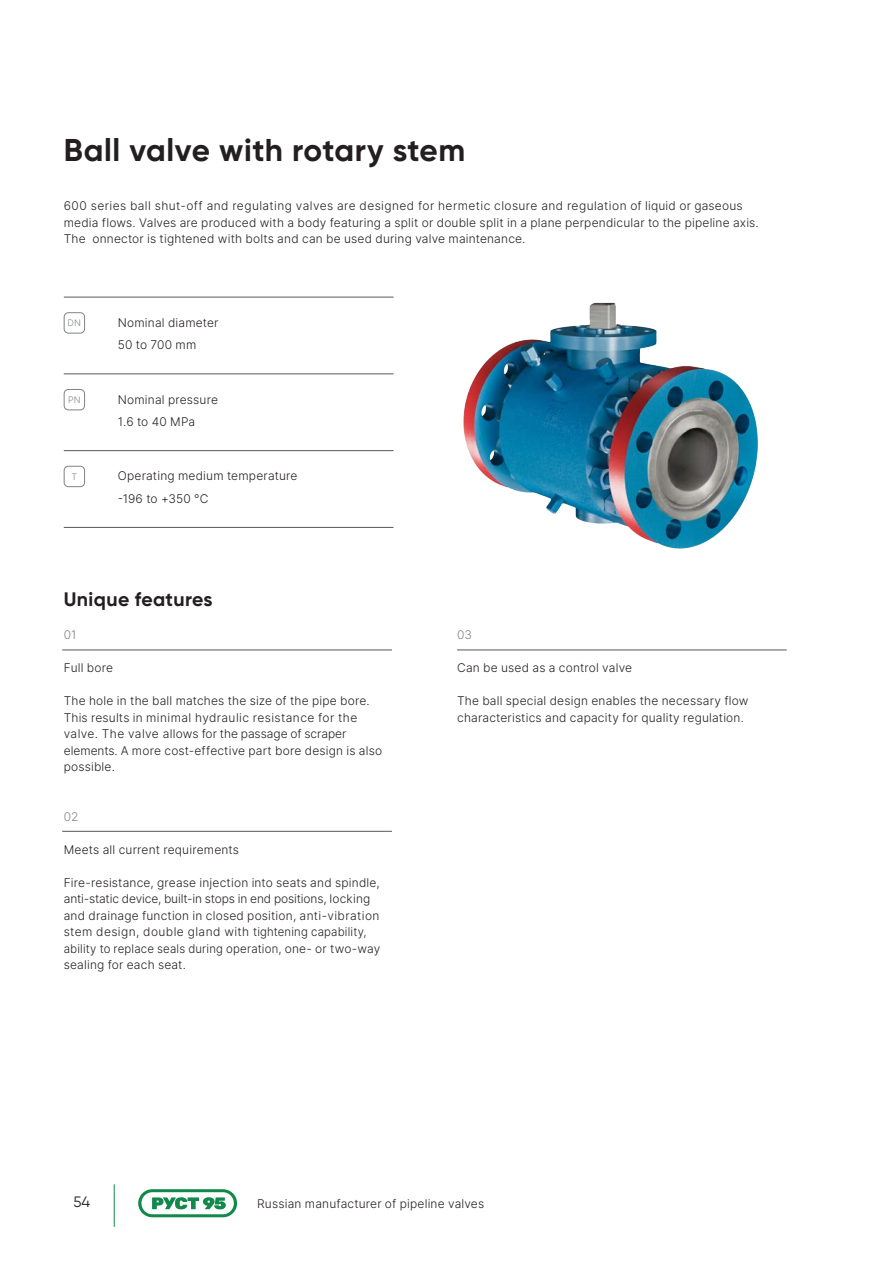
<style>
.page{position:relative;width:893px;height:1263px;background:#fff}
.page>*{position:absolute;margin:0;border:0;box-sizing:border-box;transform-origin:0 0}
.t1{font:700 31.5px "Gilroy";letter-spacing:.02em;color:#231f20}
.t2{font:700 19.5px "Gilroy";letter-spacing:.02em;color:#231f20}
.t3{font:15px "Gilroy";color:#231f20}
.t4{font:12px/16.5px "Inter Light BETA";letter-spacing:.015em;color:#231f20}
.t5{font:12px "Inter Light BETA";color:#808285}
.t6{font:9px "Inter Light BETA";color:#808285}
</style>
<div class="page">
<hr style="left:114px;top:1184px;width:1px;height:43px;background:#11894b">
<svg style="left:138px;top:1189px;width:99px;height:28px"></svg>
<hr style="left:64px;top:297px;width:330px;height:1px;background:#57585a">
<div style="left:64px;top:312px;width:21px;height:21px;border:1px solid #808285;border-radius:4px"></div>
<hr style="left:64px;top:373px;width:330px;height:1px;background:#57585a">
<div style="left:64px;top:389px;width:21px;height:21px;border:1px solid #808285;border-radius:4px"></div>
<hr style="left:64px;top:450px;width:330px;height:1px;background:#57585a">
<div style="left:64px;top:466px;width:21px;height:21px;border:1px solid #808285;border-radius:4px"></div>
<hr style="left:64px;top:527px;width:330px;height:1px;background:#57585a">
<hr style="left:62px;top:649px;width:330px;height:1px;background:#57585a">
<hr style="left:62px;top:831px;width:330px;height:1px;background:#57585a">
<hr style="left:457px;top:649px;width:330px;height:1px;background:#57585a">
<img style="left:463px;top:302px;width:295px;height:247px">
<h1 class="t1" style="left:64px;top:130px;width:403px">Ball valve with rotary stem</h1>
<p class="t4" style="left:64px;top:197px;width:697px">600 series ball shut-off and regulating valves are designed for hermetic closure and regulation of liquid or gaseous media flows. Valves are produced with a body featuring a split or double split in a plane perpendicular to the pipeline axis.<br>The onnector is tightened with bolts and can be used during valve maintenance.</p>
<p class="t6" style="left:68px;top:317px;width:15px">DN</p>
<p class="t4" style="left:118px;top:311px;width:102px;line-height:22.5px">Nominal diameter<br>50 to 700 mm</p>
<p class="t6" style="left:68px;top:393px;width:14px">PN</p>
<p class="t4" style="left:118px;top:388px;width:102px;line-height:22.5px">Nominal pressure<br>1.6 to 40 MPa</p>
<p class="t6" style="left:71px;top:470px;width:7px">T</p>
<p class="t4" style="left:118px;top:464px;width:181px;line-height:22.5px">Operating medium temperature -196 to +350 °C</p>
<h2 class="t2" style="left:64px;top:587px;width:150px">Unique features</h2>
<p class="t5" style="left:64px;top:626px;width:14px">01</p>
<p class="t4" style="left:64px;top:659px;width:51px">Full bore</p>
<p class="t4" style="left:64px;top:692px;width:320px">The hole in the ball matches the size of the pipe bore.<br>This results in minimal hydraulic resistance for the valve. The valve allows for the passage of scraper elements. A more cost-effective part bore design is also possible.</p>
<p class="t5" style="left:64px;top:808px;width:16px">02</p>
<p class="t4" style="left:64px;top:841px;width:177px">Meets all current requirements</p>
<p class="t4" style="left:64px;top:874px;width:318px">Fire-resistance, grease injection into seats and spindle, anti-static device, built-in stops in end positions, locking and drainage function in closed position, anti-vibration stem design, double gland with tightening capability, ability to replace seals during operation, one- or two-way sealing for each seat.</p>
<p class="t5" style="left:457px;top:626px;width:16px">03</p>
<p class="t4" style="left:457px;top:659px;width:177px">Can be used as a control valve</p>
<p class="t4" style="left:457px;top:692px;width:293px">The ball special design enables the necessary flow characteristics and capacity for quality regulation.</p>
<p class="t3" style="left:74px;top:1193px;width:18px">54</p>
<p class="t4" style="left:257px;top:1195px;width:229px">Russian manufacturer of pipeline valves</p>
</div>
